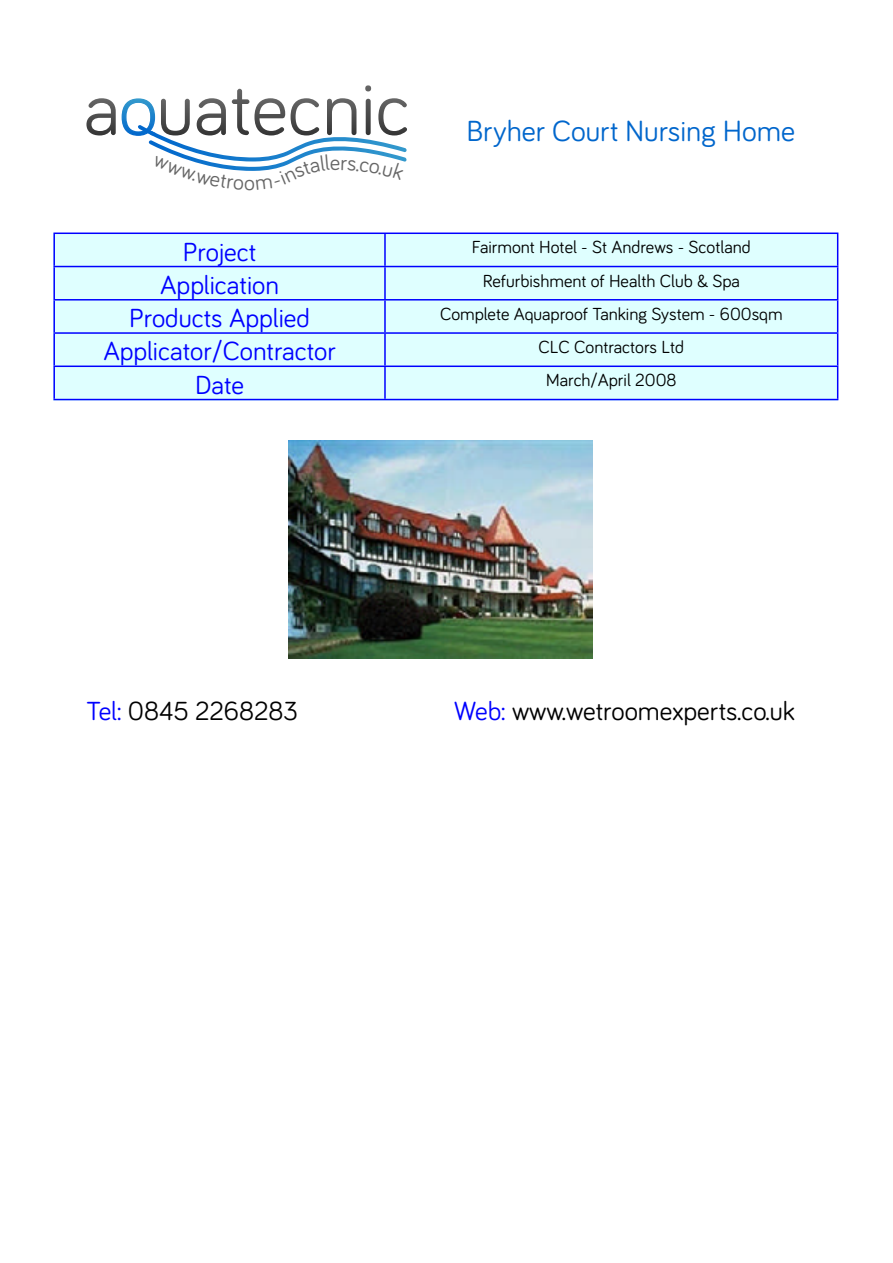
<style>
.page{position:relative;width:893px;height:1263px;background:#fff}
.page>*{position:absolute;margin:0;border:0;box-sizing:border-box;transform-origin:0 0}
.t1{font:30px "Bariol";color:#06c}
.t2{font:27px "Bariol";color:#00f}
.t3{font:27px "Bariol";color:#000}
.t4{font:18px "Bariol";color:#000}
.s1{color:#00f}
</style>
<div class="page">
<div style="left:53px;top:232px;width:785px;height:168px;background:#dfffff"></div>
<hr style="left:385px;top:233px;width:453px;height:1px;background:#00f">
<hr style="left:837px;top:234px;width:1px;height:32px;background:#00f">
<hr style="left:385px;top:266px;width:453px;height:1px;background:#00f">
<hr style="left:837px;top:267px;width:1px;height:32px;background:#00f">
<hr style="left:837px;top:334px;width:1px;height:31px;background:#00f">
<hr style="left:385px;top:299px;width:453px;height:1px;background:#00f">
<hr style="left:837px;top:300px;width:1px;height:32px;background:#00f">
<hr style="left:385px;top:332px;width:453px;height:2px;background:#00f">
<hr style="left:53px;top:334px;width:2px;height:31px;background:#00f">
<hr style="left:384px;top:334px;width:2px;height:31px;background:#00f">
<hr style="left:385px;top:365px;width:453px;height:2px;background:#00f">
<hr style="left:837px;top:367px;width:1px;height:32px;background:#00f">
<hr style="left:385px;top:399px;width:453px;height:1px;background:#00f">
<hr style="left:53px;top:233px;width:332px;height:1px;background:#00f">
<hr style="left:53px;top:234px;width:2px;height:32px;background:#00f">
<hr style="left:384px;top:234px;width:2px;height:32px;background:#00f">
<hr style="left:53px;top:266px;width:332px;height:1px;background:#00f">
<hr style="left:53px;top:267px;width:2px;height:32px;background:#00f">
<hr style="left:384px;top:267px;width:2px;height:32px;background:#00f">
<hr style="left:53px;top:299px;width:332px;height:1px;background:#00f">
<hr style="left:53px;top:300px;width:2px;height:32px;background:#00f">
<hr style="left:384px;top:300px;width:2px;height:32px;background:#00f">
<hr style="left:53px;top:332px;width:332px;height:2px;background:#00f">
<hr style="left:53px;top:365px;width:332px;height:2px;background:#00f">
<hr style="left:53px;top:367px;width:2px;height:32px;background:#00f">
<hr style="left:384px;top:367px;width:2px;height:32px;background:#00f">
<hr style="left:53px;top:399px;width:332px;height:1px;background:#00f">
<img style="left:289px;top:441px;width:304px;height:217px">
<svg style="left:86px;top:85px;width:321px;height:86px"></svg>
<p class="t1" style="left:466px;top:110px;width:330px">Bryher Court Nursing Home</p>
<p class="t2" style="left:183px;top:233px;width:75px">Project</p>
<p class="t4" style="left:472px;top:235px;width:280px">Fairmont Hotel - St Andrews - Scotland</p>
<p class="t2" style="left:160px;top:266px;width:120px">Application</p>
<p class="t4" style="left:483px;top:268px;width:259px">Refurbishment of Health Club &amp; Spa</p>
<p class="t2" style="left:129px;top:300px;width:182px">Products Applied</p>
<p class="t4" style="left:440px;top:302px;width:344px">Complete Aquaproof Tanking System - 600sqm</p>
<p class="t2" style="left:103px;top:333px;width:234px">Applicator/Contractor</p>
<p class="t4" style="left:538px;top:335px;width:147px">CLC Contractors Ltd</p>
<p class="t2" style="left:195px;top:366px;width:51px">Date</p>
<p class="t4" style="left:546px;top:368px;width:132px">March/April 2008</p>
<p class="t3" style="left:86px;top:692px;width:213px"><span class="s1">Tel:</span> 0845 2268283</p>
<p class="t3" style="left:454px;top:692px;width:343px"><span class="s1">Web:</span> www.wetroomexperts.co.uk</p>
</div>
